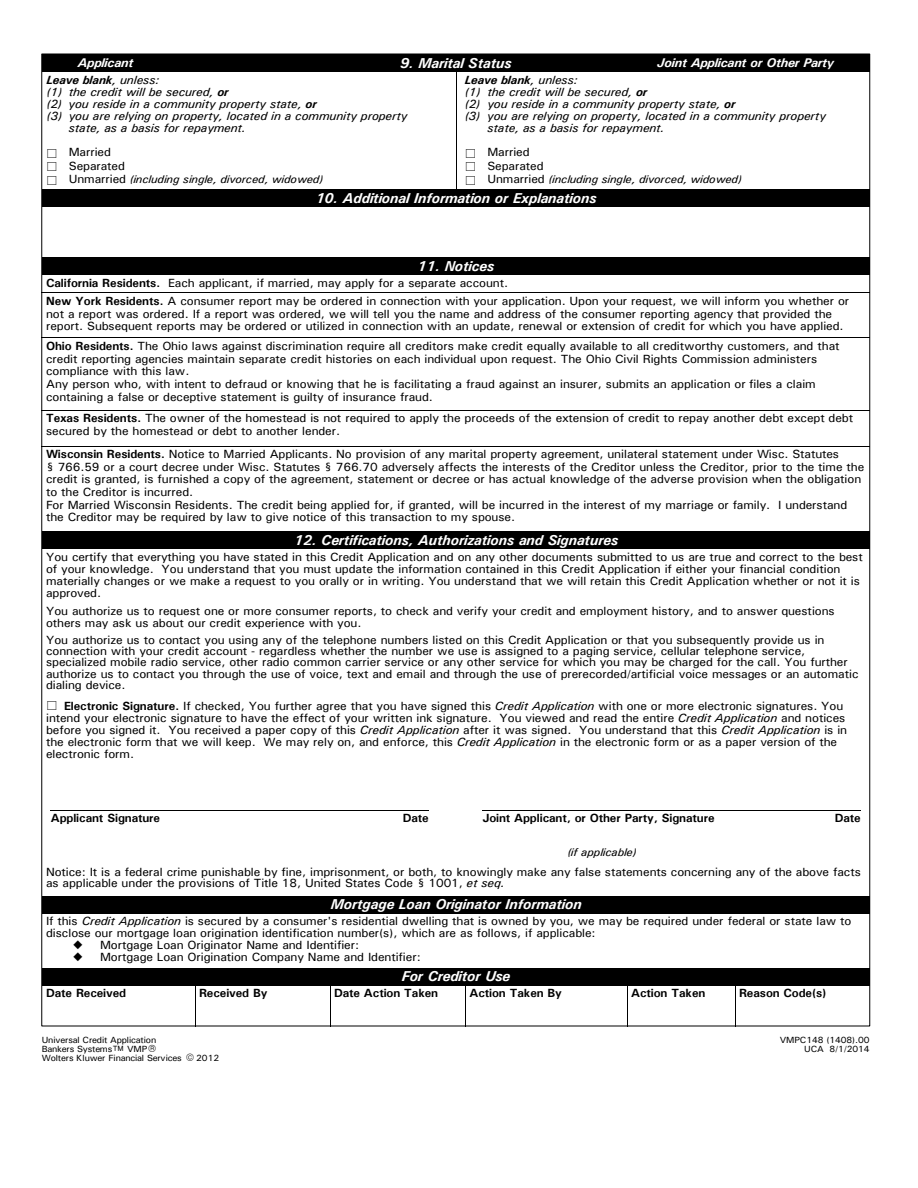
<style>
.page{position:relative;width:918px;height:1188px;background:#fff}
.page>*{position:absolute;margin:0;border:0;box-sizing:border-box;transform-origin:0 0}
.t1{font:italic 700 14.4px "Univers";letter-spacing:-.005em;color:#fff}
.t2{font:italic 700 12.6px "Univers";letter-spacing:-.02em;color:#fff;scale:1.04 1}
.t3{font:500 11.85px/12.8px "Univers";letter-spacing:-.005em;color:#000}
.t4{font:italic 500 11.85px "Univers";letter-spacing:-.005em;color:#000}
.t5{font:700 11.85px "Univers";letter-spacing:-.005em;color:#000}
.t6{font:italic 700 11.85px "Univers";letter-spacing:-.005em;color:#000}
.t7{font:italic 500 11.1px "Univers";letter-spacing:-.01em;color:#000;scale:1.04 1}
.t8{font:500 9px/9px "Univers";letter-spacing:-.015em;color:#000;text-align:right}
.s1{font-weight:500}
.s2{font-weight:700}
.s3{font-style:normal;font-size:11.85px}
.s4{font-style:italic}
</style>
<div class="page">
<div style="left:42px;top:531px;width:828px;height:18px;background:#000"></div>
<div style="left:42px;top:189px;width:828px;height:18px;background:#000"></div>
<div style="left:42px;top:54px;width:828px;height:18px;background:#000"></div>
<div style="left:42px;top:257px;width:828px;height:18px;background:#000"></div>
<div style="left:42px;top:896px;width:828px;height:17px;background:#000"></div>
<div style="left:42px;top:968px;width:828px;height:17px;background:#000"></div>
<hr style="left:456px;top:72px;width:1px;height:117px;background:#000">
<hr style="left:42px;top:410px;width:828px;height:1px;background:#000">
<hr style="left:42px;top:292px;width:828px;height:1px;background:#000">
<hr style="left:42px;top:337px;width:828px;height:1px;background:#000">
<hr style="left:42px;top:446px;width:828px;height:1px;background:#000">
<hr style="left:735px;top:985px;width:1px;height:41px;background:#000">
<hr style="left:465px;top:985px;width:1px;height:41px;background:#000">
<hr style="left:195px;top:985px;width:1px;height:41px;background:#000">
<hr style="left:330px;top:985px;width:1px;height:41px;background:#000">
<hr style="left:627px;top:985px;width:1px;height:41px;background:#000">
<hr style="left:483px;top:810px;width:378px;height:1px;background:#000">
<hr style="left:51px;top:810px;width:378px;height:1px;background:#000">
<p class="t2" style="left:78px;top:55px;width:55px">Applicant</p>
<p class="t1" style="left:400px;top:54px;width:113px">9. Marital Status</p>
<p class="t2" style="left:657px;top:55px;width:171px">Joint Applicant or Other Party</p>
<p class="t6" style="left:46px;top:73px;width:115px">Leave blank<span class="s1">, unless:</span></p>
<p class="t4" style="left:46px;top:84px;width:184px">(1) the credit will be secured, <span class="s2">or</span></p>
<p class="t4" style="left:46px;top:97px;width:272px">(2) you reside in a community property state, <span class="s2">or</span></p>
<p class="t4" style="left:46px;top:108px;width:363px">(3) you are relying on property, located in a community property</p>
<p class="t4" style="left:69px;top:120px;width:179px">state, as a basis for repayment.</p>
<p class="t3" style="left:69px;top:145px;width:58px;line-height:13.4px">Married<br>Separated</p>
<p class="t7" style="left:69px;top:172px;width:246px"><span class="s3">Unmarried</span> (including single, divorced, widowed)</p>
<p class="t6" style="left:465px;top:73px;width:115px">Leave blank<span class="s1">, unless:</span></p>
<p class="t4" style="left:465px;top:84px;width:184px">(1) the credit will be secured, <span class="s2">or</span></p>
<p class="t4" style="left:465px;top:97px;width:272px">(2) you reside in a community property state, <span class="s2">or</span></p>
<p class="t4" style="left:465px;top:108px;width:363px">(3) you are relying on property, located in a community property</p>
<p class="t4" style="left:487px;top:120px;width:179px">state, as a basis for repayment.</p>
<p class="t3" style="left:487px;top:145px;width:58px;line-height:13.4px">Married<br>Separated</p>
<p class="t7" style="left:487px;top:172px;width:246px"><span class="s3">Unmarried</span> (including single, divorced, widowed)</p>
<p class="t1" style="left:316px;top:189px;width:282px">10. Additional Information or Explanations</p>
<p class="t1" style="left:418px;top:257px;width:78px">11. Notices</p>
<p class="t3" style="left:46px;top:276px;width:464px"><span class="s2">California Residents.</span> Each applicant, if married, may apply for a separate account.</p>
<p class="t3" style="left:46px;top:294px;width:805px"><span class="s2">New York Residents.</span> A consumer report may be ordered in connection with your application. Upon your request, we will inform you whether or not a report was ordered. If a report was ordered, we will tell you the name and address of the consumer reporting agency that provided the report. Subsequent reports may be ordered or utilized in connection with an update, renewal or extension of credit for which you have applied.</p>
<p class="t3" style="left:46px;top:339px;width:795px"><span class="s2">Ohio Residents.</span> The Ohio laws against discrimination require all creditors make credit equally available to all creditworthy customers, and that credit reporting agencies maintain separate credit histories on each individual upon request. The Ohio Civil Rights Commission administers compliance with this law.<br>Any person who, with intent to defraud or knowing that he is facilitating a fraud against an insurer, submits an application or files a claim containing a false or deceptive statement is guilty of insurance fraud.</p>
<p class="t3" style="left:46px;top:411px;width:809px"><span class="s2">Texas Residents.</span> The owner of the homestead is not required to apply the proceeds of the extension of credit to repay another debt except debt secured by the homestead or debt to another lender.</p>
<p class="t3" style="left:46px;top:447px;width:820px"><span class="s2">Wisconsin Residents.</span> Notice to Married Applicants. No provision of any marital property agreement, unilateral statement under Wisc. Statutes<br>§ 766.59 or a court decree under Wisc. Statutes § 766.70 adversely affects the interests of the Creditor unless the Creditor, prior to the time the credit is granted, is furnished a copy of the agreement, statement or decree or has actual knowledge of the adverse provision when the obligation to the Creditor is incurred.<br>For Married Wisconsin Residents. The credit being applied for, if granted, will be incurred in the interest of my marriage or family. I understand the Creditor may be required by law to give notice of this transaction to my spouse.</p>
<p class="t1" style="left:294px;top:531px;width:326px">12. Certifications, Authorizations and Signatures</p>
<p class="t3" style="left:46px;top:551px;width:818px;line-height:12px">You certify that everything you have stated in this Credit Application and on any other documents submitted to us are true and correct to the best of your knowledge. You understand that you must update the information contained in this Credit Application if either your financial condition materially changes or we make a request to you orally or in writing. You understand that we will retain this Credit Application whether or not it is approved.</p>
<p class="t3" style="left:46px;top:605px;width:790px;line-height:11.9px">You authorize us to request one or more consumer reports, to check and verify your credit and employment history, and to answer questions others may ask us about our credit experience with you.</p>
<p class="t3" style="left:46px;top:634px;width:814px;line-height:11.4px">You authorize us to contact you using any of the telephone numbers listed on this Credit Application or that you subsequently provide us in connection with your credit account - regardless whether the number we use is assigned to a paging service, cellular telephone service, specialized mobile radio service, other radio common carrier service or any other service for which you may be charged for the call. You further authorize us to contact you through the use of voice, text and email and through the use of prerecorded/artificial voice messages or an automatic dialing device.</p>
<p class="t3" style="left:64px;top:699px;width:781px"><span class="s2">Electronic Signature.</span> If checked, You further agree that you have signed this <span class="s4">Credit Application</span> with one or more electronic signatures. You</p>
<p class="t3" style="left:46px;top:711px;width:803px;line-height:12px">intend your electronic signature to have the effect of your written ink signature. You viewed and read the entire <span class="s4">Credit Application</span> and notices before you signed it. You received a paper copy of this <span class="s4">Credit Application</span> after it was signed. You understand that this <span class="s4">Credit Application</span> is in the electronic form that we will keep. We may rely on, and enforce, this <span class="s4">Credit Application</span> in the electronic form or as a paper version of the electronic form.</p>
<p class="t5" style="left:51px;top:811px;width:111px">Applicant Signature</p>
<p class="t5" style="left:483px;top:811px;width:233px">Joint Applicant, or Other Party, Signature</p>
<p class="t5" style="left:403px;top:811px;width:27px">Date</p>
<p class="t5" style="left:835px;top:811px;width:27px">Date</p>
<p class="t7" style="left:567px;top:845px;width:68px">(if applicable)</p>
<p class="t3" style="left:46px;top:865px;width:816px;line-height:11.9px">Notice: It is a federal crime punishable by fine, imprisonment, or both, to knowingly make any false statements concerning any of the above facts as applicable under the provisions of Title 18, United States Code § 1001, <span class="s4">et seq.</span></p>
<p class="t1" style="left:331px;top:895px;width:252px">Mortgage Loan Originator Information</p>
<p class="t3" style="left:46px;top:914px;width:807px">If this <span class="s4">Credit Application</span> is secured by a consumer's residential dwelling that is owned by you, we may be required under federal or state law to</p>
<p class="t3" style="left:46px;top:926px;width:551px">disclose our mortgage loan origination identification number(s), which are as follows, if applicable:</p>
<p class="t3" style="left:100px;top:938px;width:261px">Mortgage Loan Originator Name and Identifier:</p>
<p class="t3" style="left:100px;top:950px;width:322px">Mortgage Loan Origination Company Name and Identifier:</p>
<p class="t1" style="left:402px;top:967px;width:110px">For Creditor Use</p>
<p class="t5" style="left:46px;top:985px;width:82px">Date Received</p>
<p class="t5" style="left:199px;top:985px;width:70px">Received By</p>
<p class="t5" style="left:334px;top:985px;width:106px">Date Action Taken</p>
<p class="t5" style="left:469px;top:985px;width:94px">Action Taken By</p>
<p class="t5" style="left:631px;top:985px;width:76px">Action Taken</p>
<p class="t5" style="left:739px;top:985px;width:89px">Reason Code(s)</p>
<p class="t8" style="left:42px;top:1031px;width:142px;line-height:18px;text-align:left">Universal Credit Application<br>Wolters Kluwer Financial Services</p>
<p class="t8" style="left:42px;top:1044px;width:72px">Bankers Systems</p>
<p class="t8" style="left:127px;top:1044px;width:22px">VMP</p>
<p class="t8" style="left:196px;top:1053px;width:24px">2012</p>
<p class="t8" style="left:780px;top:1035px;width:92px">VMPC148 (1408).00<br>UCA 8/1/2014</p>
</div>
